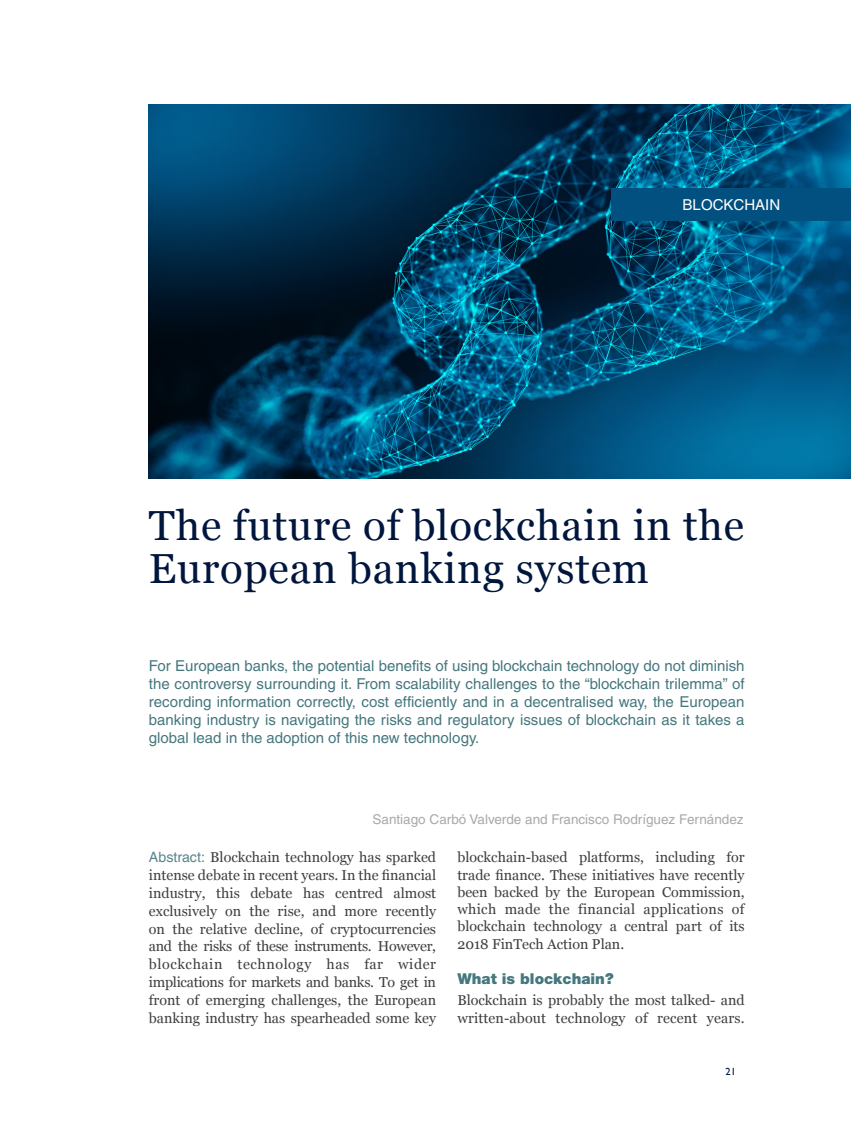
<style>
.page{position:relative;width:851px;height:1127px;background:#fff}
.page>*{position:absolute;margin:0;border:0;box-sizing:border-box;transform-origin:0 0}
._01_-_Título_artícul{font:42px/43.5px "Georgia";letter-spacing:.02em;color:#00163d}
._02_-_Texto_introduc{font:15px/18px "Helvetica";color:#45777e;text-align:justify}
._05_-_Epigrafe{font:900 15px "Helvetica Neue";color:#45777e}
._03_-_Autor{font:15px "Helvetica";color:#fff}
._04_-_Texto_general{font:14.25px/17.9px "Georgia";color:#3e3e3f;text-align:justify}
._03_-_Autor-2{font:13.5px "Helvetica";color:#a8a9ad}
.t1{font:500 10.5px "Gill Sans MT Std";color:#00163d}
.s1{font-family:"Helvetica";color:#58858b}
</style>
<div class="page">
<img style="left:149px;top:104px;width:701px;height:374px">
<div style="left:611px;top:188px;width:239px;height:33px;background:#025080"></div>
<p class="_03_-_Autor" style="left:682px;top:196px;width:99px">BLOCKCHAIN</p>
<p class="_01_-_Título_artícul" style="left:149px;top:504px;width:596px">The future of blockchain in the<br>European banking system</p>
<p class="_02_-_Texto_introduc" style="left:149px;top:656px;width:597px">For European banks, the potential benefits of using blockchain technology do not diminish the controversy surrounding it. From scalability challenges to the “blockchain trilemma” of recording information correctly, cost efficiently and in a decentralised way, the European banking industry is navigating the risks and regulatory issues of blockchain as it takes a global lead in the adoption of this new technology.</p>
<p class="_03_-_Autor-2" style="left:372px;top:811px;width:372px">Santiago Carbó Valverde and Francisco Rodríguez Fernández</p>
<p class="_04_-_Texto_general" style="left:149px;top:849px;width:289px"><span class="s1">Abstract:</span> Blockchain technology has sparked intense debate in recent years. In the financial industry, this debate has centred almost exclusively on the rise, and more recently on the relative decline, of cryptocurrencies and the risks of these instruments. However, blockchain technology has far wider implications for markets and banks. To get in front of emerging challenges, the European banking industry has spearheaded some key</p>
<p class="_04_-_Texto_general" style="left:457px;top:849px;width:289px;line-height:17.2px">blockchain-based platforms, including for trade finance. These initiatives have recently been backed by the European Commission, which made the financial applications of blockchain technology a central part of its 2018 FinTech Action Plan.</p>
<p class="_05_-_Epigrafe" style="left:457px;top:969px;width:158px">What is blockchain?</p>
<p class="_04_-_Texto_general" style="left:457px;top:992px;width:288px;line-height:17.2px">Blockchain is probably the most talked- and written-about technology of recent years.</p>
<p class="t1" style="left:725px;top:1065px;width:12px">21</p>
</div>
